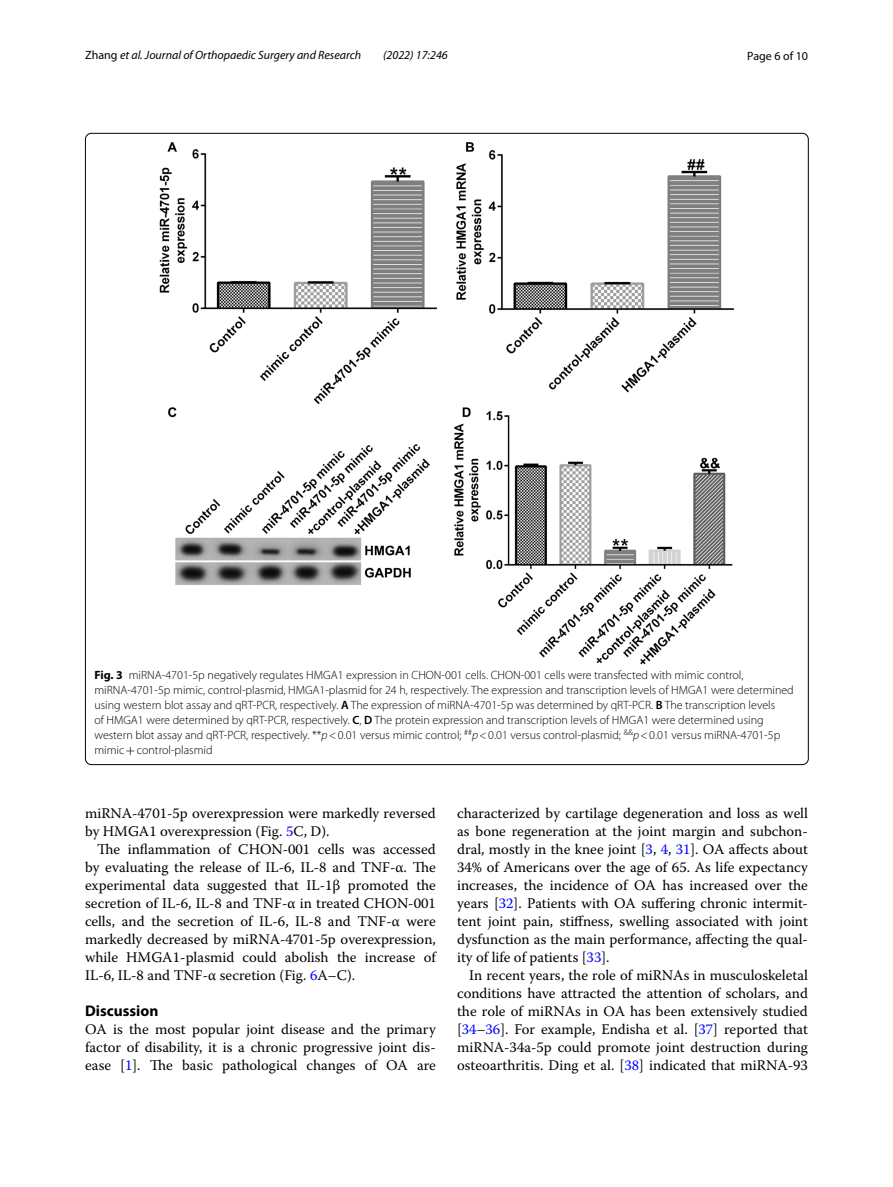
<style>
.page{position:relative;width:893px;height:1187px;background:#fff}
.page>*{position:absolute;margin:0;border:0;box-sizing:border-box;transform-origin:0 0}
.t1{font:700 15.45px "Myriad Pro";color:#000}
.t2{font:14.7px/18px "Warnock Pro";color:#000;text-align:justify}
.t3{font:300 12px/15px "Myriad Pro";color:#000}
.t4{font:italic 12px "Myriad Pro";color:#000}
.t5{font:12px "Myriad Pro";color:#000}
.s1{font-style:normal}
.s2{font-weight:700}
.s3{font-weight:600}
.s4{font-style:italic}
.s5{font-family:"MTSY";font-weight:400}
.s6{color:#00f}
</style>
<div class="page">
<img style="left:160px;top:142px;width:574px;height:522px">
<p class="t4" style="left:85px;top:48px;width:278px"><span class="s1">Zhang</span> et al. Journal of Orthopaedic Surgery and Research</p>
<p class="t4" style="left:383px;top:48px;width:66px">(2022) 17:246</p>
<p class="t5" style="left:747px;top:48px;width:62px">Page 6 of 10</p>
<p class="t3" style="left:94px;top:668px;width:701px"><span class="s2">Fig. 3</span> miRNA-4701-5p negatively regulates HMGA1 expression in CHON-001 cells. CHON-001 cells were transfected with mimic control, miRNA-4701-5p mimic, control-plasmid, HMGA1-plasmid for 24 h, respectively. The expression and transcription levels of HMGA1 were determined using western blot assay and qRT-PCR, respectively. <span class="s3">A</span> The expression of miRNA-4701-5p was determined by qRT-PCR. <span class="s3">B</span> The transcription levels<br>of HMGA1 were determined by qRT-PCR, respectively. <span class="s3">C</span>, <span class="s3">D</span> The protein expression and transcription levels of HMGA1 were determined using western blot assay and qRT-PCR, respectively. **<span class="s4">p</span>&lt;0.01 versus mimic control; <sup>##</sup><span class="s4">p</span>&lt;0.01 versus control-plasmid; <sup>&amp;&amp;</sup><span class="s4">p</span>&lt;0.01 versus miRNA-4701-5p mimic<span class="s5">+</span>control-plasmid</p>
<p class="t2" style="left:85px;top:804px;width:352px">miRNA-4701-5p overexpression were markedly reversed by HMGA1 overexpression (Fig. <span class="s6">5</span>C, D).</p>
<p class="t2" style="left:85px;top:840px;width:352px;text-indent:12px">The inflammation of CHON-001 cells was accessed by evaluating the release of IL-6, IL-8 and TNF-α. The experimental data suggested that IL-1β promoted the secretion of IL-6, IL-8 and TNF-α in treated CHON-001 cells, and the secretion of IL-6, IL-8 and TNF-α were markedly decreased by miRNA-4701-5p overexpression, while HMGA1-plasmid could abolish the increase of IL-6, IL-8 and TNF-α secretion (Fig. <span class="s6">6</span>A–C).</p>
<p class="t1" style="left:85px;top:1001px;width:75px">Discussion</p>
<p class="t2" style="left:85px;top:1020px;width:352px">OA is the most popular joint disease and the primary factor of disability, it is a chronic progressive joint dis&shy;ease [<span class="s6">1</span>]. The basic pathological changes of OA are</p>
<p class="t2" style="left:457px;top:804px;width:352px">characterized by cartilage degeneration and loss as well as bone regeneration at the joint margin and subchon&shy;dral, mostly in the knee joint [<span class="s6">3</span>, <span class="s6">4</span>, <span class="s6">31</span>]. OA affects about 34% of Americans over the age of 65. As life expectancy increases, the incidence of OA has increased over the years [<span class="s6">32</span>]. Patients with OA suffering chronic intermit&shy;tent joint pain, stiffness, swelling associated with joint dysfunction as the main performance, affecting the qual&shy;ity of life of patients [<span class="s6">33</span>].</p>
<p class="t2" style="left:457px;top:966px;width:352px;text-indent:12px">In recent years, the role of miRNAs in musculoskeletal conditions have attracted the attention of scholars, and the role of miRNAs in OA has been extensively studied [<span class="s6">34</span>–<span class="s6">36</span>]. For example, Endisha et al. [<span class="s6">37</span>] reported that miRNA-34a-5p could promote joint destruction during osteoarthritis. Ding et al. [<span class="s6">38</span>] indicated that miRNA-93</p>
</div>
